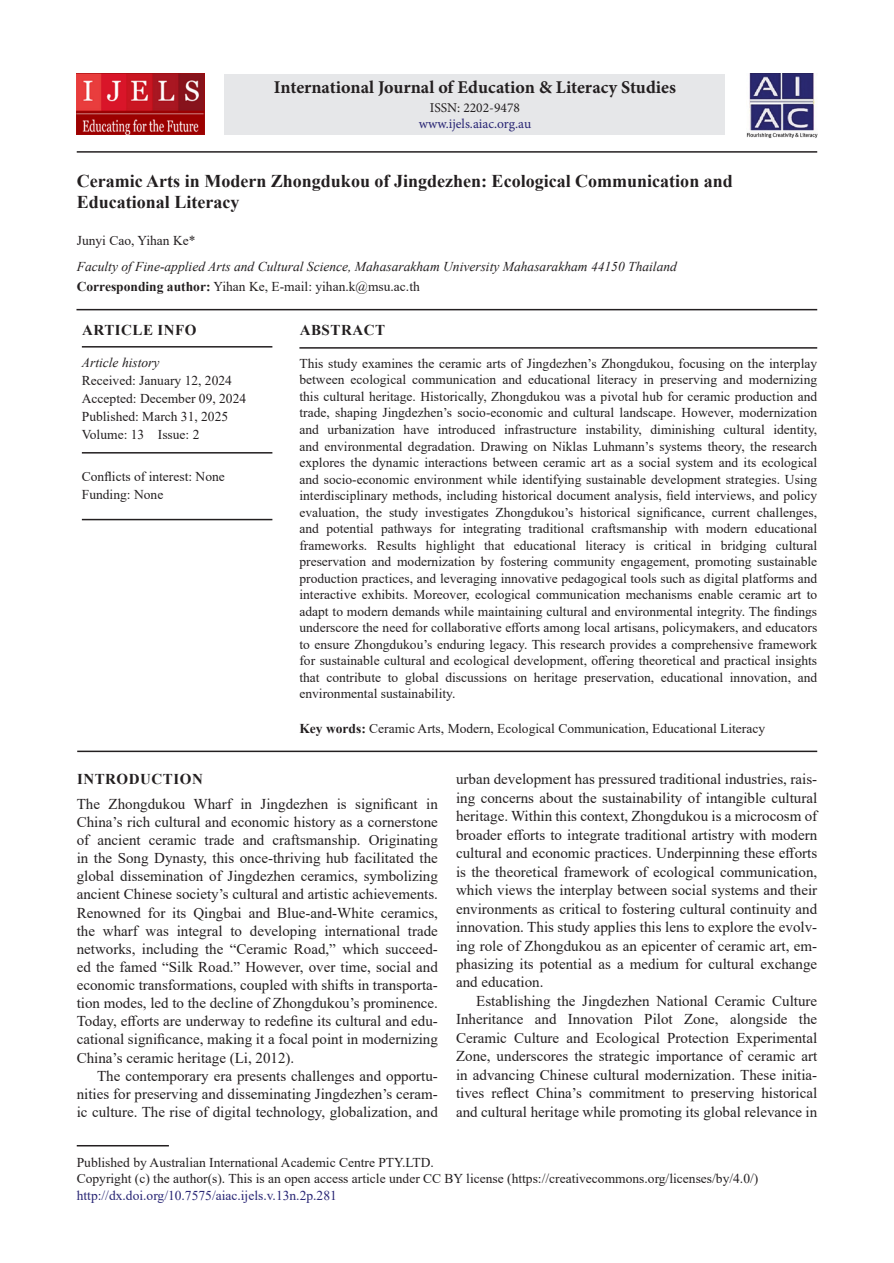
<style>
.page{position:relative;width:894px;height:1263px;background:#fff}
.page>*{position:absolute;margin:0;border:0;box-sizing:border-box;transform-origin:0 0}
.AT{font:700 18px/21px "Times New Roman";color:#231f20}
.J_Name{font:700 18px "Minion Pro";color:#231f20}
.TX{font:15px/18.5px "Times New Roman";color:#231f20;text-align:justify}
.TXFL{font:15px/18.1px "Times New Roman";color:#231f20;text-align:justify}
.ART_INFO{font:700 15px "Times New Roman";letter-spacing:.035em;color:#231f20}
.ABSH{font:700 15px "Times New Roman";letter-spacing:.035em;color:#231f20}
.ABS{font:13.5px/16.5px "Times New Roman";color:#231f20;text-align:justify}
.PUB_Details{font:13.5px/16.5px "Times New Roman";color:#231f20}
.HIS{font:13.5px/18px "Times New Roman";color:#231f20}
.AFF{font:italic 13.5px "Times New Roman";color:#231f20}
.KWD{font:13.5px "Times New Roman";color:#231f20}
.ADD{font:13.5px "Times New Roman";color:#231f20}
.HIS_1{font:13.5px/18px "Times New Roman";color:#231f20}
.ISSN_Web{font:13.5px "Minion Pro";letter-spacing:-.005em;color:#282574}
.AU{font:13.5px "Times New Roman";color:#231f20}
.ISSN_Num{font:13.5px "Minion Pro";color:#231f20}
.s1{font-weight:700}
.s2{font-style:italic}
.s3{color:#282574}
</style>
<div class="page">
<hr style="left:77px;top:1145px;width:92px;height:1px;background:#231f20">
<div style="left:224px;top:74px;width:501px;height:60px;background:#e6e7e9"></div>
<img style="left:746px;top:73px;width:70px;height:65px">
<img style="left:77px;top:73px;width:127px;height:61px">
<hr style="left:76px;top:309px;width:740px;height:1px;background:#231f20">
<hr style="left:299px;top:347px;width:517px;height:2px;background:#231f20">
<hr style="left:77px;top:750px;width:739px;height:2px;background:#231f20">
<hr style="left:77px;top:151px;width:739px;height:2px;background:#231f20">
<hr style="left:82px;top:346px;width:190px;height:1px;background:#231f20">
<hr style="left:82px;top:452px;width:190px;height:1px;background:#231f20">
<hr style="left:82px;top:519px;width:190px;height:1px;background:#231f20">
<p class="J_Name" style="left:274px;top:75px;width:403px">International Journal of Education &amp; Literacy Studies</p>
<p class="ISSN_Num" style="left:429px;top:98px;width:92px">ISSN: 2202-9478</p>
<p class="ISSN_Web" style="left:418px;top:115px;width:114px">www.ijels.aiac.org.au</p>
<p class="AT" style="left:77px;top:170px;width:657px">Ceramic Arts in Modern Zhongdukou of Jingdezhen: Ecological Communication and<br>Educational Literacy</p>
<p class="AU" style="left:77px;top:231px;width:120px">Junyi Cao, Yihan Ke*</p>
<p class="AFF" style="left:77px;top:257px;width:601px">Faculty of Fine-applied Arts and Cultural Science, Mahasarakham University Mahasarakham 44150 Thailand</p>
<p class="ADD" style="left:77px;top:277px;width:344px"><span class="s1">Corresponding author:</span> Yihan Ke, E-mail: yihan.k@msu.ac.th</p>
<p class="ART_INFO" style="left:82px;top:319px;width:116px">ARTICLE INFO</p>
<p class="HIS" style="left:82px;top:353px;width:151px"><span class="s2">Article history<br></span>Received: January 12, 2024</p>
<p class="HIS" style="left:82px;top:389px;width:166px">Accepted: December 09, 2024</p>
<p class="HIS" style="left:82px;top:407px;width:148px">Published: March 31, 2025<br>Volume: 13 Issue: 2</p>
<p class="HIS_1" style="left:82px;top:466px;width:144px">Conflicts of interest: None<br>Funding: None</p>
<p class="ABSH" style="left:299px;top:319px;width:87px">ABSTRACT</p>
<p class="ABS" style="left:299px;top:355px;width:519px">This study examines the ceramic arts of Jingdezhen’s Zhongdukou, focusing on the interplay between ecological communication and educational literacy in preserving and modernizing this cultural heritage. Historically, Zhongdukou was a pivotal hub for ceramic production and trade, shaping Jingdezhen’s socio-economic and cultural landscape. However, modernization and urbanization have introduced infrastructure instability, diminishing cultural identity, and environmental degradation. Drawing on Niklas Luhmann’s systems theory, the research explores the dynamic interactions between ceramic art as a social system and its ecological and socio-economic environment while identifying sustainable development strategies. Using interdisciplinary methods, including historical document analysis, field interviews, and policy evaluation, the study investigates Zhongdukou’s historical significance, current challenges, and potential pathways for integrating traditional craftsmanship with modern educational frameworks. Results highlight that educational literacy is critical in bridging cultural preservation and modernization by fostering community engagement, promoting sustainable production practices, and leveraging innovative pedagogical tools such as digital platforms and interactive exhibits. Moreover, ecological communication mechanisms enable ceramic art to adapt to modern demands while maintaining cultural and environmental integrity. The findings underscore the need for collaborative efforts among local artisans, policymakers, and educators to ensure Zhongdukou’s enduring legacy. This research provides a comprehensive framework for sustainable cultural and ecological development, offering theoretical and practical insights that contribute to global discussions on heritage preservation, educational innovation, and environmental sustainability.</p>
<p class="KWD" style="left:299px;top:718px;width:467px"><span class="s1">Key words:</span> Ceramic Arts, Modern, Ecological Communication, Educational Literacy</p>
<p class="TX" style="left:456px;top:769px;width:362px">urban development has pressured traditional industries, rais&shy;ing concerns about the sustainability of intangible cultural heritage. Within this context, Zhongdukou is a microcosm of broader efforts to integrate traditional artistry with modern cultural and economic practices. Underpinning these efforts is the theoretical framework of ecological communication, which views the interplay between social systems and their environments as critical to fostering cultural continuity and innovation. This study applies this lens to explore the evolv&shy;ing role of Zhongdukou as an epicenter of ceramic art, em&shy;phasizing its potential as a medium for cultural exchange and education.</p>
<p class="TX" style="left:456px;top:991px;width:362px;text-indent:20px">Establishing the Jingdezhen National Ceramic Culture Inheritance and Innovation Pilot Zone, alongside the Ceramic Culture and Ecological Protection Experimental Zone, underscores the strategic importance of ceramic art in advancing Chinese cultural modernization. These initia&shy;tives reflect China’s commitment to preserving historical and cultural heritage while promoting its global relevance in</p>
<h1 class="ART_INFO" style="left:77px;top:768px;width:127px">INTRODUCTION</h1>
<p class="TXFL" style="left:77px;top:794px;width:362px">The Zhongdukou Wharf in Jingdezhen is significant in China’s rich cultural and economic history as a cornerstone of ancient ceramic trade and craftsmanship. Originating in the Song Dynasty, this once-thriving hub facilitated the global dissemination of Jingdezhen ceramics, symbolizing ancient Chinese society’s cultural and artistic achievements.<br>Renowned for its Qingbai and Blue-and-White ceramics, the wharf was integral to developing international trade networks, including the “Ceramic Road,” which succeed&shy;ed the famed “Silk Road.” However, over time, social and economic transformations, coupled with shifts in transporta&shy;tion modes, led to the decline of Zhongdukou’s prominence.<br>Today, efforts are underway to redefine its cultural and edu&shy;cational significance, making it a focal point in modernizing China’s ceramic heritage (Li, 2012).</p>
<p class="TX" style="left:77px;top:1066px;width:362px;text-indent:20px">The contemporary era presents challenges and opportu&shy;nities for preserving and disseminating Jingdezhen’s ceram&shy;ic culture. The rise of digital technology, globalization, and</p>
<p class="PUB_Details" style="left:77px;top:1153px;width:682px">Published by Australian International Academic Centre PTY.LTD.<br>Copyright (c) the author(s). This is an open access article under CC BY license (https://creativecommons.org/licenses/by/4.0/) <span class="s3">http://dx.doi.org/10.7575/aiac.ijels.v.13n.2p.281</span></p>
</div>
